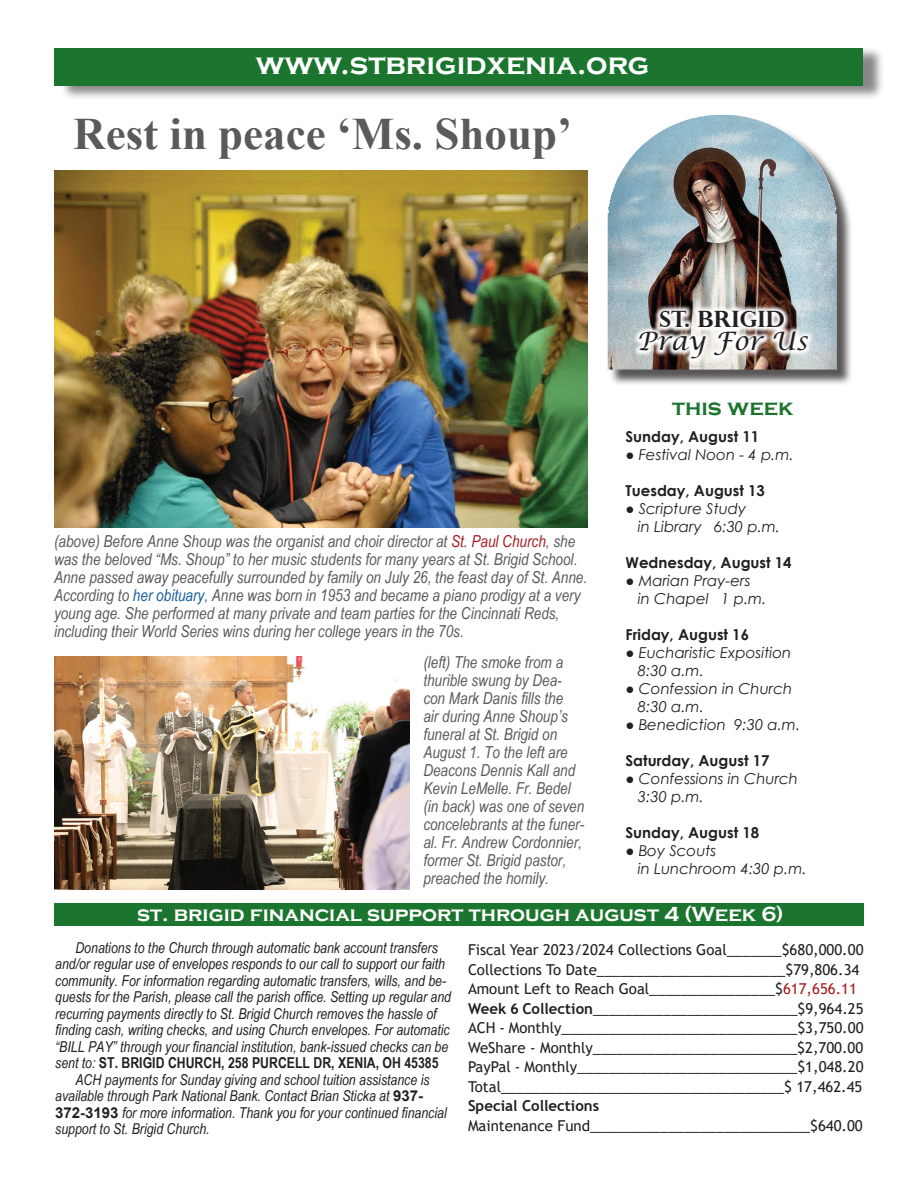
<style>
.page{position:relative;width:918px;height:1188px;background:#fff}
.page>*{position:absolute;margin:0;border:0;box-sizing:border-box;transform-origin:0 0}
.t1{font:700 45px "Times New Roman";color:#5a5a5d}
.t2{font:700 30px "Copperplate Gothic";color:#fff}
.t3{font:italic 25.5px "Lucida Calligraphy";color:#231f20}
.t4{font:700 22.5px "Perpetua Titling";color:#231f20}
.t5{font:700 22.5px "Copperplate Gothic";color:#1c752e}
.t6{font:700 21px "Copperplate Gothic";color:#fff}
.t7{font:italic 16.5px/18px "Arial Narrow";color:#5a5a5d}
.t8{font:italic 15px "Arial Narrow";color:#231f20}
.t9{font:15px/19.5px "Trebuchet MS";color:#231f20}
.t10{font:italic 15px/18px "Century Gothic";color:#231f20}
.t11{font:700 15px "Century Gothic";color:#231f20}
.t12{font:700 15px "Arial Narrow";color:#231f20}
.t13{font:700 15px "Trebuchet MS";color:#231f20}
.s1{color:#a71e21}
.s2{color:#175d9e}
.s3{font-weight:700}
.s4{font-weight:400;font-style:italic}
.s5{font-family:"Arial";font-weight:700;font-style:normal}
</style>
<div class="page">
<div style="left:60px;top:46px;width:825px;height:54px;background:#231f20;opacity:.54"></div>
<div style="left:55px;top:48px;width:808px;height:38px;background:#1c752e"></div>
<div style="left:610px;top:117px;width:243px;height:269px;background:#231f20;opacity:.75"></div>
<img style="left:616px;top:116px;width:91px;height:65px">
<img style="left:633px;top:304px;width:181px;height:61px">
<div style="left:54px;top:903px;width:810px;height:23px;background:#1c752e"></div>
<img style="left:54px;top:170px;width:534px;height:358px">
<img style="left:54px;top:657px;width:355px;height:232px">
<h2 class="t2" style="left:256px;top:48px;width:395px">www.stbrigidxenia.org</h2>
<h1 class="t1" style="left:73px;top:101px;width:500px">Rest in peace ‘Ms. Shoup’</h1>
<h3 class="t4" style="left:660px;top:305px;width:127px">St. Brigid</h3>
<h3 class="t3" style="left:637px;top:326px;width:172px">Pray For Us</h3>
<h3 class="t5" style="left:672px;top:395px;width:123px">this week</h3>
<p class="t11" style="left:626px;top:425px;width:135px">Sunday, August 11</p>
<p class="t10" style="left:626px;top:446px;width:170px">● Festival Noon - 4 p.m.</p>
<p class="t11" style="left:626px;top:479px;width:141px">Tuesday, August 13</p>
<p class="t10" style="left:638px;top:500px;width:144px;text-indent:-12px">● Scripture Study<br>in Library 6:30 p.m.</p>
<p class="t11" style="left:626px;top:551px;width:168px">Wednesday, August 14</p>
<p class="t10" style="left:638px;top:572px;width:130px;text-indent:-12px">● Marian Pray-ers in Chapel 1 p.m.</p>
<p class="t11" style="left:626px;top:623px;width:125px">Friday, August 16</p>
<p class="t10" style="left:638px;top:644px;width:155px;text-indent:-12px">● Eucharistic Exposition<br>8:30 a.m.</p>
<p class="t10" style="left:638px;top:680px;width:156px;text-indent:-12px">● Confession in Church<br>8:30 a.m.</p>
<p class="t10" style="left:626px;top:716px;width:176px">● Benediction 9:30 a.m.</p>
<p class="t11" style="left:626px;top:749px;width:145px">Saturday, August 17</p>
<p class="t10" style="left:638px;top:770px;width:162px;text-indent:-12px">● Confessions in Church<br>3:30 p.m.</p>
<p class="t11" style="left:626px;top:821px;width:135px">Sunday, August 18</p>
<p class="t10" style="left:638px;top:842px;width:170px;text-indent:-12px">● Boy Scouts<br>in Lunchroom 4:30 p.m.</p>
<p class="t7" style="left:54px;top:532px;width:535px">(above) Before Anne Shoup was the organist and choir director at <span class="s1">St. Paul Church</span>, she was the beloved “Ms. Shoup” to her music students for many years at St. Brigid School.<br>Anne passed away peacefully surrounded by family on July 26, the feast day of St. Anne.<br>According to <span class="s2">her obituary</span>, Anne was born in 1953 and became a piano prodigy at a very young age. She performed at many private and team parties for the Cincinnati Reds, including their World Series wins during her college years in the 70s.</p>
<p class="t7" style="left:423px;top:653px;width:162px">(left) The smoke from a thurible swung by Dea&shy;con Mark Danis fills the<br>air during Anne Shoup’s funeral at St. Brigid on<br>August 1. To the left are<br>Deacons Dennis Kall and<br>Kevin LeMelle. Fr. Bedel (in back) was one of seven concelebrants at the funer&shy;al. Fr. Andrew Cordonnier, former St. Brigid pastor, preached the homily.</p>
<p class="t6" style="left:137px;top:902px;width:648px">st. brigid financial support through august 4 (Week 6)</p>
<p class="t9" style="left:468px;top:940px;width:397px">Fiscal Year 2023/2024 Collections Goal_______$680,000.00<br>Collections To Date________________________$79,806.34<br>Amount Left to Reach Goal________________$<span class="s1">617,656.11<br></span><span class="s3">Week 6 Collection</span>__________________________$9,964.25<br>ACH - Monthly______________________________$3,750.00<br>WeShare - Monthly__________________________$2,700.00<br>PayPal - Monthly____________________________$1,048.20<br>Total____________________________________$ 17,462.45</p>
<p class="t13" style="left:468px;top:1096px;width:133px">Special Collections</p>
<p class="t9" style="left:468px;top:1115px;width:396px">Maintenance Fund____________________________$640.00</p>
<p class="t8" style="left:75px;top:937px;width:364px">Donations to the Church through automatic bank account transfers</p>
<p class="t8" style="left:55px;top:954px;width:391px">and/or regular use of envelopes responds to our call to support our faith</p>
<p class="t8" style="left:55px;top:970px;width:393px">community. For information regarding automatic transfers, wills, and be-</p>
<p class="t8" style="left:55px;top:987px;width:397px">quests for the Parish, please call the parish office. Setting up regular and</p>
<p class="t8" style="left:55px;top:1003px;width:383px">recurring payments directly to St. Brigid Church removes the hassle of</p>
<p class="t8" style="left:55px;top:1020px;width:396px">finding cash, writing checks, and using Church envelopes. For automatic</p>
<p class="t8" style="left:55px;top:1036px;width:395px">“BILL PAY” through your financial institution, bank-issued checks can be</p>
<p class="t12" style="left:55px;top:1052px;width:385px"><span class="s4">sent to:</span> ST. BRIGID CHURCH, 258 PURCELL DR, XENIA, OH 45385</p>
<p class="t8" style="left:75px;top:1069px;width:356px">ACH payments for Sunday giving and school tuition assistance is</p>
<p class="t8" style="left:55px;top:1086px;width:369px">available through Park National Bank. Contact Brian Sticka at <span class="s5">937-</span></p>
<p class="t8" style="left:55px;top:1102px;width:393px"><span class="s5">372-3193</span> for more information. Thank you for your continued financial</p>
<p class="t8" style="left:55px;top:1119px;width:156px">support to St. Brigid Church.</p>
</div>
